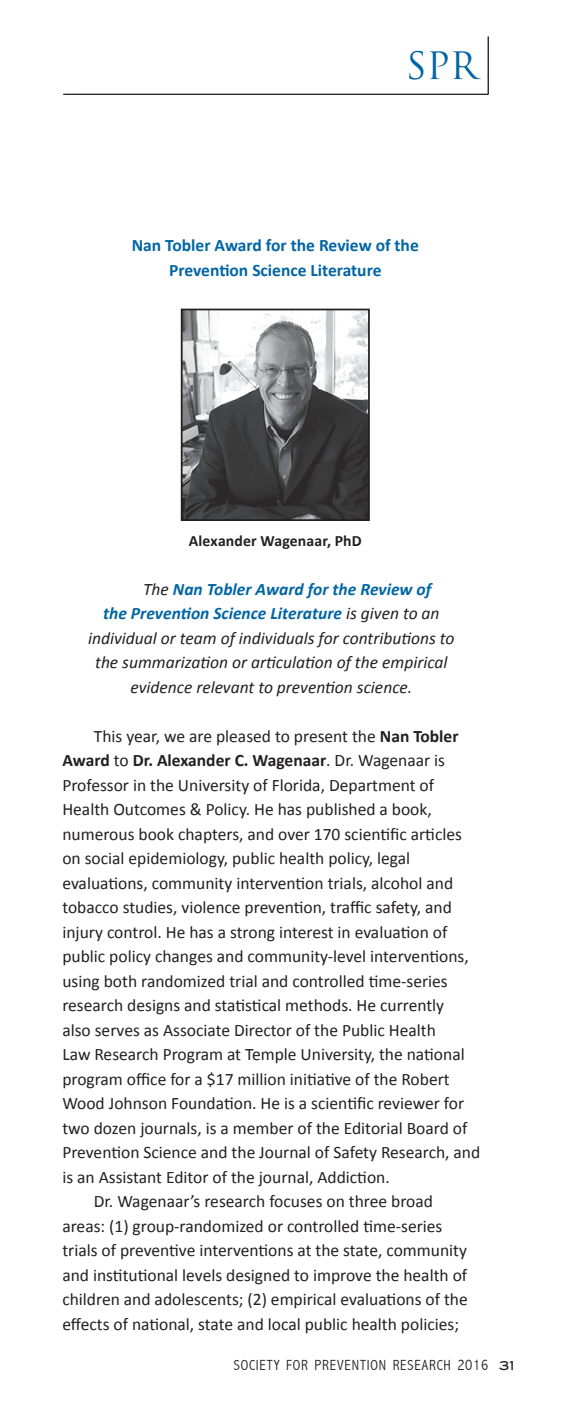
<style>
.page{position:relative;width:567px;height:1418px;background:#fff}
.page>*{position:absolute;margin:0;border:0;box-sizing:border-box;transform-origin:0 0}
.t1{font:36.75px "Trajan Pro";color:#0065a4}
.t2{font:17.5px "Calibri";color:#231f20}
.t3{font:italic 17.5px "Calibri";color:#231f20}
.t4{font:italic 700 17.5px "Calibri";color:#0065a4}
.t5{font:700 17.5px/24.5px "Calibri";color:#0065a4;text-align:center}
.t6{font:700 17.5px "Calibri";color:#231f20}
.t7{font:700 15.75px "Calibri";letter-spacing:.01em;color:#231f20}
.t8{font:300 condensed 14.7px "Abadi";letter-spacing:.055em;color:#231f20}
.s1{font-weight:400;color:#231f20}
.s2{font-weight:700}
.s3{font-weight:400}
.s4{font-size:15.75px}
.s5{font-family:"Blair Md ITCTT Medium";font-weight:400;font-stretch:normal;font-size:12.25px}
</style>
<div class="page">
<img style="left:184px;top:312px;width:183px;height:206px">
<div style="left:181px;top:309px;width:189px;height:212px;border:2px solid #231f20"></div>
<hr style="left:63px;top:94px;width:425px;height:1px;background:#231f20">
<hr style="left:488px;top:37px;width:1px;height:57px;background:#231f20">
<h1 class="t1" style="left:406px;top:42px;width:73px">SPR</h1>
<p class="t5" style="left:132px;top:233px;width:289px">Nan Tobler Award for the Review of the<br>Prevention Science Literature</p>
<p class="t7" style="left:189px;top:530px;width:174px">Alexander Wagenaar, PhD</p>
<p class="t4" style="left:143px;top:577px;width:290px"><span class="s1">The</span> Nan Tobler Award for the Review of</p>
<p class="t4" style="left:103px;top:602px;width:338px">the Prevention Science Literature <span class="s1">is given to an</span></p>
<p class="t3" style="left:88px;top:626px;width:368px">individual or team of individuals for contributions to</p>
<p class="t3" style="left:95px;top:650px;width:354px">the summarization or articulation of the empirical</p>
<p class="t3" style="left:130px;top:675px;width:283px">evidence relevant to prevention science.</p>
<p class="t2" style="left:94px;top:724px;width:366px">This year, we are pleased to present the <span class="s2">Nan Tobler</span></p>
<p class="t6" style="left:62px;top:749px;width:384px">Award <span class="s3">to</span> Dr. Alexander C. Wagenaar<span class="s3">. Dr. Wagenaar is</span></p>
<p class="t2" style="left:62px;top:773px;width:373px">Professor in the University of Florida, Department of</p>
<p class="t2" style="left:62px;top:798px;width:371px">Health Outcomes &amp; Policy. He has published a book,</p>
<p class="t2" style="left:62px;top:822px;width:401px">numerous book chapters, and over 170 scientific articles</p>
<p class="t2" style="left:62px;top:847px;width:349px">on social epidemiology, public health policy, legal</p>
<p class="t2" style="left:62px;top:871px;width:392px">evaluations, community intervention trials, alcohol and</p>
<p class="t2" style="left:62px;top:896px;width:391px">tobacco studies, violence prevention, traffic safety, and</p>
<p class="t2" style="left:62px;top:920px;width:387px">injury control. He has a strong interest in evaluation of</p>
<p class="t2" style="left:62px;top:945px;width:408px">public policy changes and community-level interventions,</p>
<p class="t2" style="left:62px;top:969px;width:387px">using both randomized trial and controlled time-series</p>
<p class="t2" style="left:62px;top:994px;width:383px">research designs and statistical methods. He currently</p>
<p class="t2" style="left:62px;top:1018px;width:375px">also serves as Associate Director of the Public Health</p>
<p class="t2" style="left:62px;top:1043px;width:404px">Law Research Program at Temple University, the national</p>
<p class="t2" style="left:62px;top:1067px;width:389px">program office for a $17 million initiative of the Robert</p>
<p class="t2" style="left:62px;top:1092px;width:403px">Wood Johnson Foundation. He is a scientific reviewer for</p>
<p class="t2" style="left:62px;top:1116px;width:407px">two dozen journals, is a member of the Editorial Board of</p>
<p class="t2" style="left:62px;top:1141px;width:419px">Prevention Science and the Journal of Safety Research, and</p>
<p class="t2" style="left:62px;top:1165px;width:329px">is an Assistant Editor of the journal, Addiction.</p>
<p class="t2" style="left:94px;top:1190px;width:341px">Dr. Wagenaar’s research focuses on three broad</p>
<p class="t2" style="left:62px;top:1214px;width:382px">areas: (1) group-randomized or controlled time-series</p>
<p class="t2" style="left:62px;top:1239px;width:406px">trials of preventive interventions at the state, community</p>
<p class="t2" style="left:62px;top:1263px;width:406px">and institutional levels designed to improve the health of</p>
<p class="t2" style="left:62px;top:1288px;width:407px">children and adolescents; (2) empirical evaluations of the</p>
<p class="t2" style="left:62px;top:1312px;width:398px">effects of national, state and local public health policies;</p>
<p class="t8" style="left:234px;top:1356px;width:282px">SOCIETY FOR PREVENTION RESEARCH <span class="s4">2016</span> <span class="s5">31</span></p>
</div>
